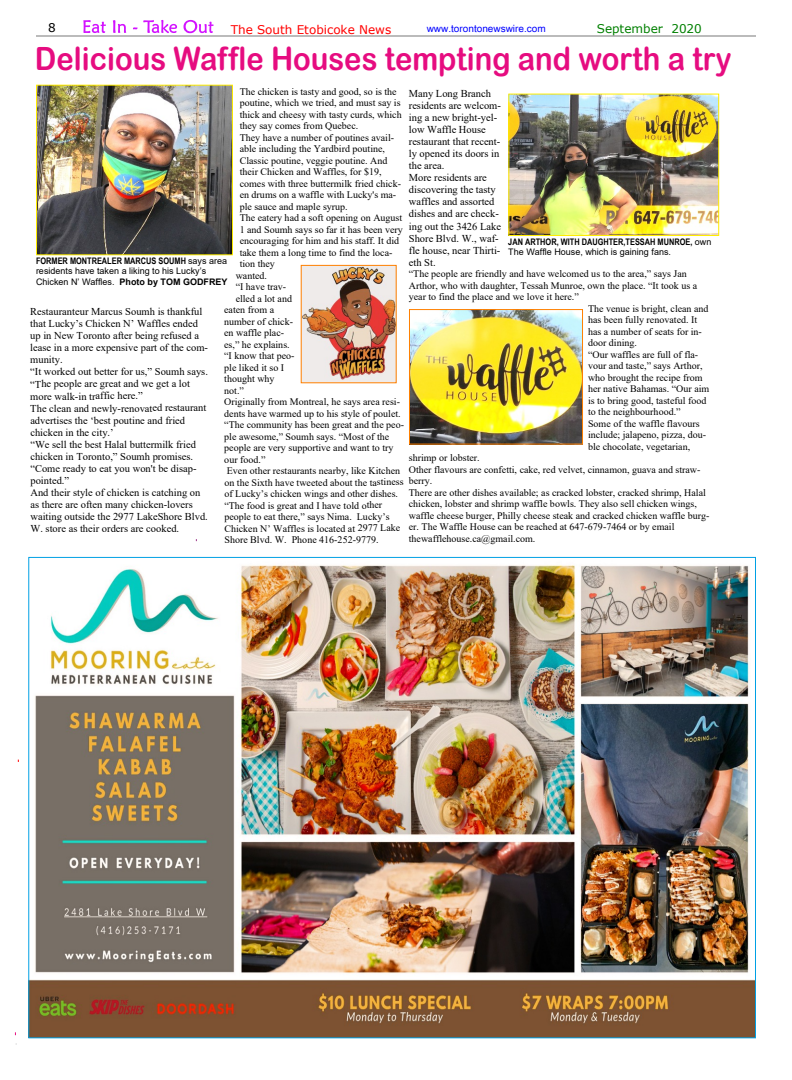
<style>
.page{position:relative;width:792px;height:1080px;background:#fff}
.page>*{position:absolute;margin:0;border:0;box-sizing:border-box;transform-origin:0 0}
.t1{font:32.1px "Arial Rounded MT Bold";color:#e60c80;scale:.91 1}
.t2{font:12px "Verdana";color:#f00}
.t3{font:12px "Verdana";color:#008000}
.t4{font:12px "Verdana";color:#000}
.t5{font:10.5px/12.1px "Times New Roman";color:#000}
.t6{font:10px "Times New Roman";color:#000}
.t7{font:10px "Arial Unicode MS";color:#00f}
.t8{font:9px/10.3px "Arial";color:#000}
.t9{font:700 9px "Arial Narrow";color:#000}
.s1{font-family:"Arial";font-weight:400}
.s2{font-weight:700}
</style>
<div class="page">
<hr style="left:36px;top:36px;width:720px;height:1px;background:#797979">
<svg style="left:83px;top:20px;width:23px;height:13px"></svg>
<svg style="left:113px;top:20px;width:13px;height:13px"></svg>
<svg style="left:143px;top:20px;width:34px;height:13px"></svg>
<svg style="left:184px;top:20px;width:30px;height:13px"></svg>
<img style="left:30px;top:565px;width:724px;height:471px">
<img style="left:510px;top:96px;width:207px;height:138px">
<div style="left:508px;top:94px;width:211px;height:142px;border:1px solid #ffed00"></div>
<img style="left:38px;top:87px;width:193px;height:166px">
<div style="left:36px;top:85px;width:197px;height:170px;border:1px solid #ffed00"></div>
<img style="left:303px;top:267px;width:92px;height:114px">
<img style="left:411px;top:311px;width:170px;height:132px">
<div style="left:409px;top:309px;width:174px;height:136px;border:1px solid #ff8000"></div>
<p class="t4" style="left:48px;top:23px;width:9px">8</p>
<p class="t2" style="left:231px;top:25px;width:162px">The South Etobicoke News</p>
<p class="t3" style="left:597px;top:24px;width:107px">September 2020</p>
<h1 class="t1" style="left:35px;top:46px;width:767px">Delicious Waffle Houses tempting and worth a try</h1>
<p class="t7" style="left:427px;top:24px;width:121px">www.torontonewswire.com</p>
<p class="t6" style="left:240px;top:88px;width:159px">The chicken is tasty and good, so is the</p>
<p class="t6" style="left:240px;top:99px;width:162px">poutine, which we tried, and must say is</p>
<p class="t6" style="left:240px;top:111px;width:163px">thick and cheesy with tasty curds, which</p>
<p class="t6" style="left:240px;top:122px;width:120px">they say comes from Quebec.</p>
<p class="t6" style="left:240px;top:134px;width:156px">They have a number of poutines avail-</p>
<p class="t6" style="left:240px;top:145px;width:147px">able including the Yardbird poutine,</p>
<p class="t6" style="left:240px;top:157px;width:149px">Classic poutine, veggie poutine. And</p>
<p class="t6" style="left:240px;top:168px;width:144px">their Chicken and Waffles, for $19,</p>
<p class="t6" style="left:240px;top:180px;width:163px">comes with three buttermilk fried chick-</p>
<p class="t6" style="left:240px;top:191px;width:158px">en drums on a waffle with Lucky's ma-</p>
<p class="t6" style="left:240px;top:203px;width:110px">ple sauce and maple syrup.</p>
<p class="t6" style="left:240px;top:214px;width:164px">The eatery had a soft opening on August</p>
<p class="t6" style="left:240px;top:226px;width:165px">1 and Soumh says so far it has been very</p>
<p class="t6" style="left:240px;top:237px;width:161px">encouraging for him and his staff. It did</p>
<p class="t6" style="left:240px;top:249px;width:154px">take them a long time to find the loca-</p>
<p class="t6" style="left:240px;top:260px;width:37px">tion they</p>
<p class="t6" style="left:236px;top:272px;width:33px">wanted.</p>
<p class="t6" style="left:236px;top:283px;width:52px">“I have trav-</p>
<p class="t6" style="left:236px;top:295px;width:58px">elled a lot and</p>
<p class="t6" style="left:224px;top:306px;width:51px">eaten from a</p>
<p class="t6" style="left:224px;top:318px;width:70px">number of chick-</p>
<p class="t6" style="left:224px;top:329px;width:61px">en waffle plac-</p>
<p class="t6" style="left:224px;top:341px;width:67px">es,” he explains.</p>
<p class="t6" style="left:224px;top:352px;width:72px">“I know that peo-</p>
<p class="t6" style="left:224px;top:364px;width:62px">ple liked it so I</p>
<p class="t6" style="left:224px;top:375px;width:52px">thought why</p>
<p class="t6" style="left:224px;top:387px;width:21px">not.”</p>
<p class="t6" style="left:224px;top:398px;width:177px">Originally from Montreal, he says area resi-</p>
<p class="t6" style="left:224px;top:410px;width:178px">dents have warmed up to his style of poulet.</p>
<p class="t6" style="left:224px;top:421px;width:181px">“The community has been great and the peo-</p>
<p class="t6" style="left:224px;top:433px;width:167px">ple awesome,” Soumh says. “Most of the</p>
<p class="t6" style="left:224px;top:444px;width:171px">people are very supportive and want to try</p>
<p class="t6" style="left:224px;top:456px;width:43px">our food.”</p>
<p class="t6" style="left:227px;top:467px;width:175px">Even other restaurants nearby, like Kitchen</p>
<p class="t6" style="left:224px;top:479px;width:181px">on the Sixth have tweeted about the tastiness</p>
<p class="t6" style="left:224px;top:490px;width:175px">of Lucky’s chicken wings and other dishes.</p>
<p class="t6" style="left:224px;top:502px;width:159px">“The food is great and I have told other</p>
<p class="t6" style="left:224px;top:513px;width:167px">people to eat there,” says Nima. Lucky’s</p>
<p class="t6" style="left:224px;top:525px;width:177px">Chicken N’ Waffles is located at 2977 Lake</p>
<p class="t6" style="left:224px;top:536px;width:156px">Shore Blvd. W. Phone 416-252-9779.</p>
<p class="t5" style="left:409px;top:88px;width:94px">Many Long Branch residents are welcom&shy;ing a new bright-yel&shy;low Waffle House restaurant that recent&shy;ly opened its doors in the area.<br>More residents are discovering the tasty waffles and assorted dishes and are check&shy;ing out the 3426 Lake<br>Shore Blvd. W., waf&shy;fle house, near Thirti&shy;eth St.</p>
<p class="t6" style="left:409px;top:270px;width:280px">“The people are friendly and have welcomed us to the area,” says Jan</p>
<p class="t6" style="left:409px;top:282px;width:290px">Arthor, who with daughter, Tessah Munroe, own the place. “It took us a</p>
<p class="t6" style="left:409px;top:293px;width:171px">year to find the place and we love it here.”</p>
<p class="t6" style="left:588px;top:305px;width:122px">The venue is bright, clean and</p>
<p class="t6" style="left:588px;top:316px;width:111px">has been fully renovated. It</p>
<p class="t6" style="left:588px;top:328px;width:115px">has a number of seats for in-</p>
<p class="t6" style="left:588px;top:339px;width:50px">door dining.</p>
<p class="t6" style="left:588px;top:351px;width:112px">“Our waffles are full of fla-</p>
<p class="t6" style="left:588px;top:362px;width:116px">vour and taste,” says Arthor,</p>
<p class="t6" style="left:588px;top:374px;width:116px">who brought the recipe from</p>
<p class="t6" style="left:588px;top:385px;width:123px">her native Bahamas. “Our aim</p>
<p class="t6" style="left:588px;top:397px;width:120px">is to bring good, tasteful food</p>
<p class="t6" style="left:588px;top:408px;width:94px">to the neighbourhood.”</p>
<p class="t6" style="left:588px;top:420px;width:113px">Some of the waffle flavours</p>
<p class="t6" style="left:588px;top:431px;width:120px">include; jalapeno, pizza, dou-</p>
<p class="t6" style="left:588px;top:443px;width:104px">ble chocolate, vegetarian,</p>
<p class="t6" style="left:409px;top:454px;width:72px">shrimp or lobster.</p>
<p class="t6" style="left:409px;top:466px;width:293px">Other flavours are confetti, cake, red velvet, cinnamon, guava and straw-</p>
<p class="t6" style="left:409px;top:477px;width:25px">berry.</p>
<p class="t6" style="left:409px;top:489px;width:299px">There are other dishes available; as cracked lobster, cracked shrimp, Halal</p>
<p class="t6" style="left:409px;top:500px;width:290px">chicken, lobster and shrimp waffle bowls. They also sell chicken wings,</p>
<p class="t6" style="left:409px;top:512px;width:302px">waffle cheese burger, Philly cheese steak and cracked chicken waffle burg-</p>
<p class="t6" style="left:409px;top:523px;width:267px">er. The Waffle House can be reached at 647-679-7464 or by email</p>
<p class="t6" style="left:409px;top:535px;width:128px">thewafflehouse.ca@gmail.com.</p>
<p class="t9" style="left:508px;top:238px;width:205px">JAN ARTHOR, WITH DAUGHTER,TESSAH MUNROE, <span class="s1">own</span></p>
<p class="t8" style="left:508px;top:248px;width:164px">The Waffle House, which is gaining fans.</p>
<p class="t9" style="left:36px;top:258px;width:193px">FORMER MONTREALER MARCUS SOUMH <span class="s1">says area</span></p>
<p class="t8" style="left:36px;top:267px;width:193px">residents have taken a liking to his Lucky’s<br>Chicken N’ Waffles. <span class="s2">Photo by TOM GODFREY</span></p>
<p class="t5" style="left:30px;top:306px;width:179px">Restauranteur Marcus Soumh is thankful that Lucky’s Chicken N’ Waffles ended up in New Toronto after being refused a lease in a more expensive part of the com&shy;munity.<br>“It worked out better for us,” Soumh says. “The people are great and we get a lot more walk-in traffic here.”<br>The clean and newly-renovated restaurant advertises the ‘best poutine and fried chicken in the city.’<br>“We sell the best Halal buttermilk fried chicken in Toronto,” Soumh promises. “Come ready to eat you won't be disap&shy;pointed.”<br>And their style of chicken is catching on as there are often many chicken-lovers waiting outside the 2977 LakeShore Blvd.<br>W. store as their orders are cooked.</p>
</div>
